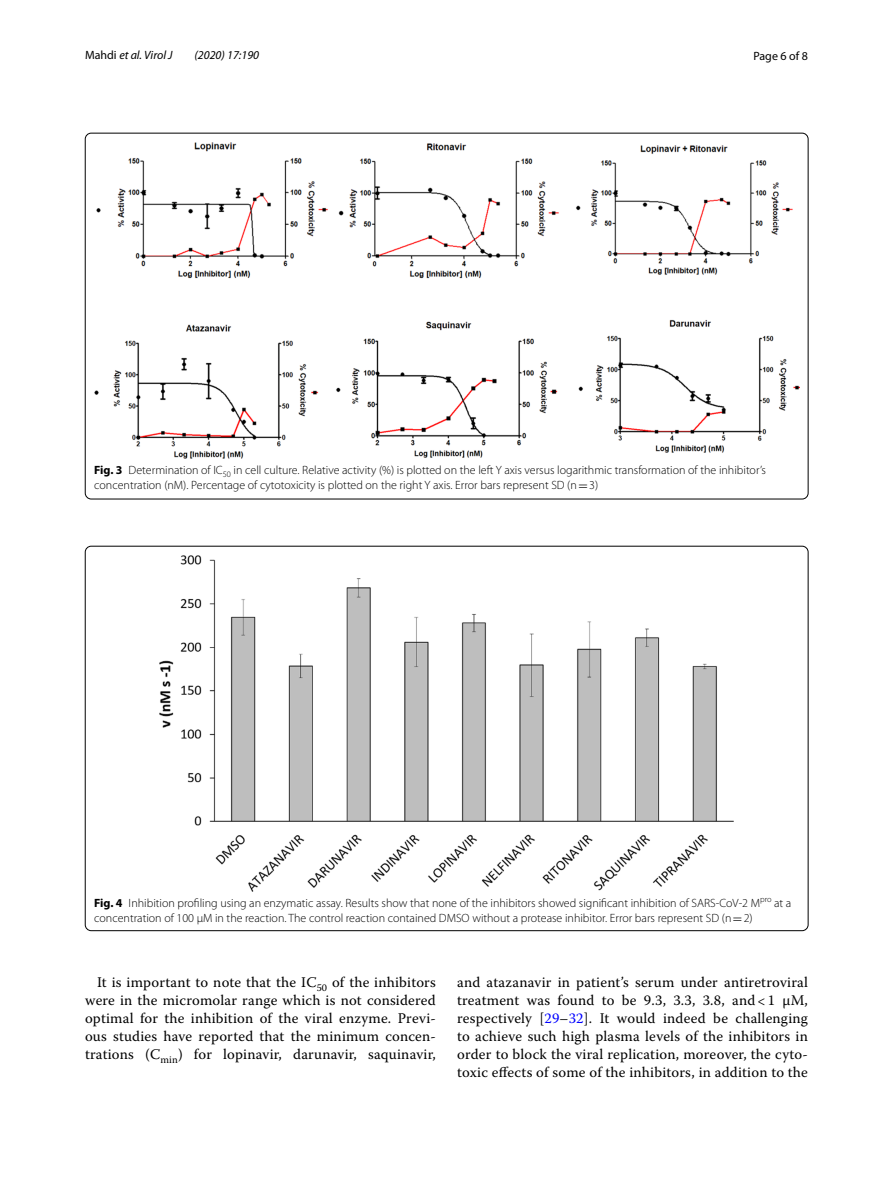
<style>
.page{position:relative;width:893px;height:1187px;background:#fff}
.page>*{position:absolute;margin:0;border:0;box-sizing:border-box;transform-origin:0 0}
.t1{font:14.7px/18px "Warnock Pro";letter-spacing:.015em;color:#000;text-align:justify}
.t2{font:300 12px/15px "Myriad Pro";color:#000}
.t3{font:italic 12px "Myriad Pro";color:#000}
.t4{font:12px "Myriad Pro";color:#000}
.s1{font-style:normal}
.s2{font-weight:700}
.s3{font-family:"MTSY";font-weight:400}
.s4{color:#00f}
</style>
<div class="page">
<img style="left:94px;top:142px;width:705px;height:316px">
<img style="left:160px;top:555px;width:574px;height:336px">
<p class="t3" style="left:85px;top:48px;width:89px"><span class="s1">Mahdi</span> et al. Virol J</p>
<p class="t3" style="left:195px;top:48px;width:66px">(2020) 17:190</p>
<p class="t4" style="left:753px;top:48px;width:56px">Page 6 of 8</p>
<p class="t2" style="left:94px;top:462px;width:673px"><span class="s2">Fig. 3</span> Determination of IC<sub>50</sub> in cell culture. Relative activity (%) is plotted on the left Y axis versus logarithmic transformation of the inhibitor’s concentration (nM). Percentage of cytotoxicity is plotted on the right Y axis. Error bars represent SD (n<span class="s3">=</span>3)</p>
<p class="t2" style="left:94px;top:895px;width:699px"><span class="s2">Fig. 4</span> Inhibition profiling using an enzymatic assay. Results show that none of the inhibitors showed significant inhibition of SARS-CoV-2 M<sup>pro</sup> at a concentration of 100 µM in the reaction. The control reaction contained DMSO without a protease inhibitor. Error bars represent SD (n<span class="s3">=</span>2)</p>
<p class="t1" style="left:85px;top:973px;width:352px;text-indent:12px">It is important to note that the IC<sub>50</sub> of the inhibitors were in the micromolar range which is not considered optimal for the inhibition of the viral enzyme. Previ&shy;ous studies have reported that the minimum concen&shy;trations (C<sub>min</sub>) for lopinavir, darunavir, saquinavir,</p>
<p class="t1" style="left:457px;top:973px;width:352px">and atazanavir in patient’s serum under antiretroviral treatment was found to be 9.3, 3.3, 3.8, and &lt; 1 µM, respectively [<span class="s4">29</span>–<span class="s4">32</span>]. It would indeed be challenging to achieve such high plasma levels of the inhibitors in order to block the viral replication, moreover, the cyto&shy;toxic effects of some of the inhibitors, in addition to the</p>
</div>
